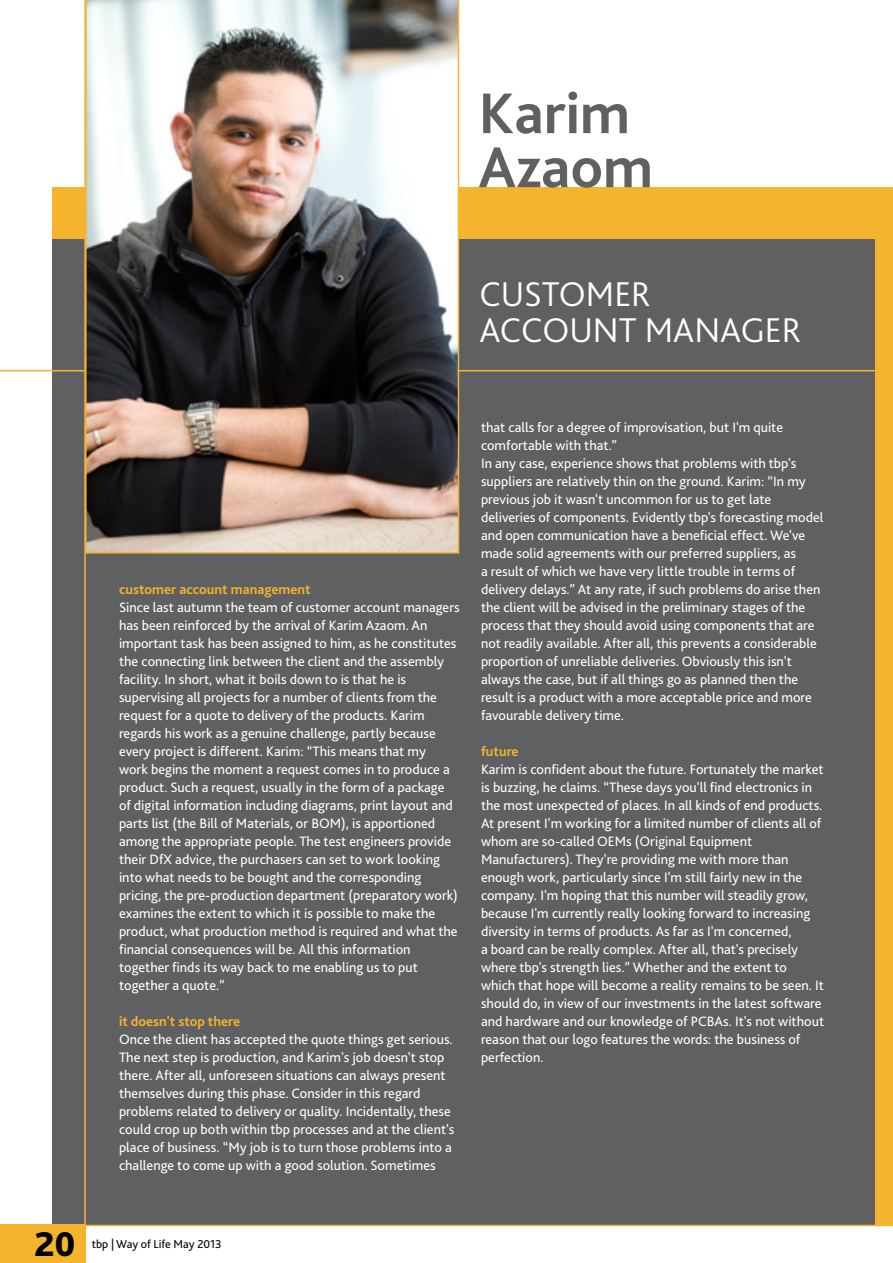
<style>
.page{position:relative;width:893px;height:1263px;background:#fff}
.page>*{position:absolute;margin:0;border:0;box-sizing:border-box;transform-origin:0 0}
.t1{font:700 60px/54px "Bliss 2";color:#5f6062}
.t2{font:300 36px/36px "Bliss 2";color:#fff}
.t3{font:800 36px "Bliss 2";color:#000}
.t4{font:14.25px/18px "Bliss 2";color:#fff}
.t5{font:700 14.25px "Bliss 2";color:#f5b42e}
.t6{font:12px "Bliss 2";color:#000}
</style>
<div class="page">
<div style="left:51px;top:238px;width:825px;height:987px;background:#5f6062"></div>
<div style="left:51px;top:187px;width:842px;height:51px;background:#f5b42e"></div>
<div style="left:876px;top:187px;width:17px;height:1038px;background:#f5b42e"></div>
<hr style="left:0;top:370px;width:893px;height:1px;background:#f5b42e">
<img style="left:86px;top:0;width:373px;height:554px">
<hr style="left:84px;top:0;width:2px;height:1225px;background:#f5b42e">
<hr style="left:0;top:1225px;width:893px;height:1px;background:#f5b42e">
<div style="left:0;top:1225px;width:85px;height:38px;background:#f5b42e"></div>
<h1 class="t1" style="left:478px;top:85px;width:176px">Karim azaom</h1>
<h2 class="t2" style="left:479px;top:275px;width:323px">CUSTOMER<br>ACCOUNT MANAGER</h2>
<p class="t5" style="left:119px;top:580px;width:193px">customer account management</p>
<p class="t4" style="left:119px;top:598px;width:342px">Since last autumn the team of customer account managers has been reinforced by the arrival of Karim Azaom. An important task has been assigned to him, as he constitutes the connecting link between the client and the assembly facility. In short, what it boils down to is that he is supervising all projects for a number of clients from the request for a quote to delivery of the products. Karim regards his work as a genuine challenge, partly because every project is different. Karim: “This means that my<br>work begins the moment a request comes in to produce a product. Such a request, usually in the form of a package of digital information including diagrams, print layout and parts list (the Bill of Materials, or BOM), is apportioned among the appropriate people. The test engineers provide their DfX advice, the purchasers can set to work looking into what needs to be bought and the corresponding pricing, the pre-production department (preparatory work) examines the extent to which it is possible to make the product, what production method is required and what the financial consequences will be. All this information together finds its way back to me enabling us to put together a quote.”</p>
<p class="t5" style="left:119px;top:1012px;width:123px">it doesn't stop there</p>
<p class="t4" style="left:119px;top:1030px;width:337px">Once the client has accepted the quote things get serious.<br>The next step is production, and Karim's job doesn't stop there. After all, unforeseen situations can always present themselves during this phase. Consider in this regard problems related to delivery or quality. Incidentally, these could crop up both within tbp processes and at the client's place of business. “My job is to turn those problems into a challenge to come up with a good solution. Sometimes</p>
<p class="t4" style="left:481px;top:418px;width:344px">that calls for a degree of improvisation, but I'm quite comfortable with that.”<br>In any case, experience shows that problems with tbp's suppliers are relatively thin on the ground. Karim: “In my previous job it wasn't uncommon for us to get late deliveries of components. Evidently tbp's forecasting model and open communication have a beneficial effect. We've made solid agreements with our preferred suppliers, as<br>a result of which we have very little trouble in terms of delivery delays.” At any rate, if such problems do arise then the client will be advised in the preliminary stages of the process that they should avoid using components that are not readily available. After all, this prevents a considerable proportion of unreliable deliveries. Obviously this isn't always the case, but if all things go as planned then the result is a product with a more acceptable price and more favourable delivery time.</p>
<p class="t5" style="left:481px;top:742px;width:39px">future</p>
<p class="t4" style="left:481px;top:760px;width:345px">Karim is confident about the future. Fortunately the market is buzzing, he claims. “These days you'll find electronics in the most unexpected of places. In all kinds of end products.<br>At present I'm working for a limited number of clients all of whom are so-called OEMs (Original Equipment Manufacturers). They're providing me with more than enough work, particularly since I'm still fairly new in the company. I'm hoping that this number will steadily grow, because I'm currently really looking forward to increasing diversity in terms of products. As far as I'm concerned,<br>a board can be really complex. After all, that's precisely where tbp's strength lies.” Whether and the extent to which that hope will become a reality remains to be seen. It should do, in view of our investments in the latest software and hardware and our knowledge of PCBAs. It's not without reason that our logo features the words: the business of perfection.</p>
<h2 class="t3" style="left:34px;top:1221px;width:43px">20</h2>
<p class="t6" style="left:92px;top:1236px;width:131px">tbp | Way of Life May 2013</p>
</div>
